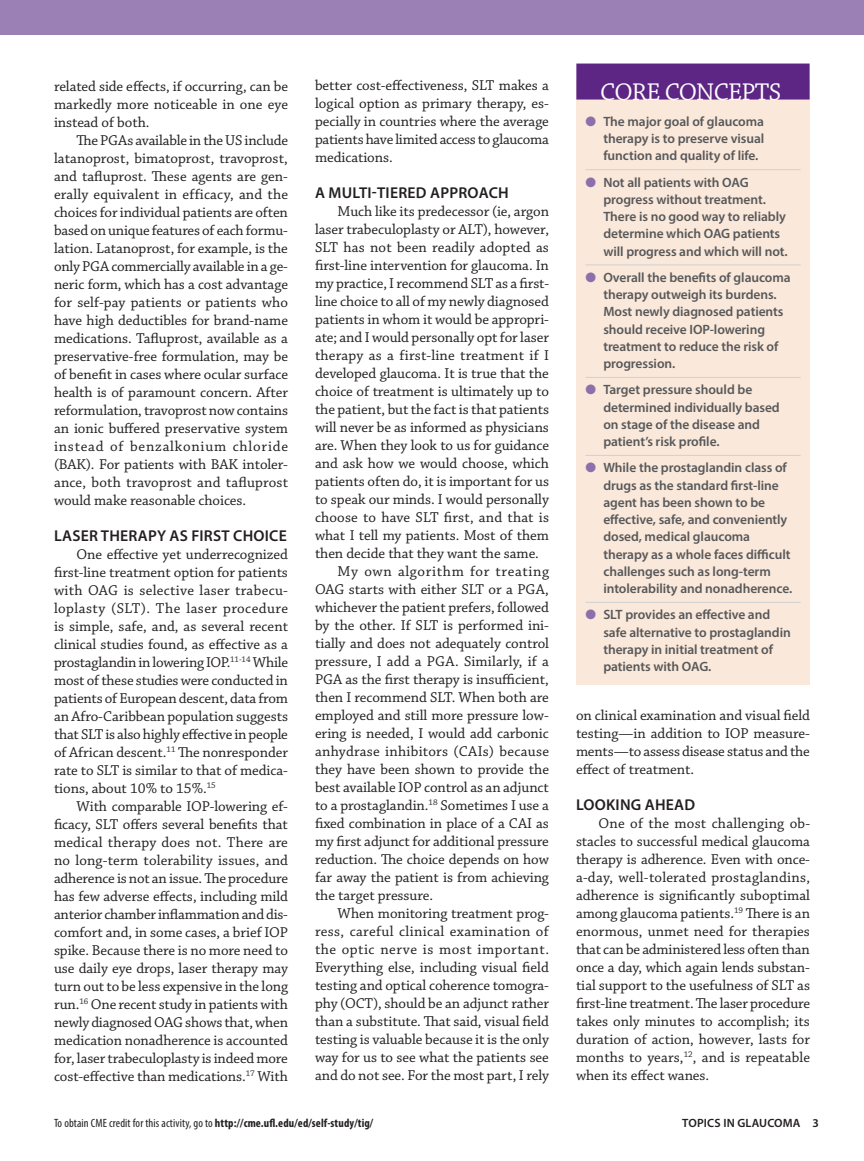
<style>
.page{position:relative;width:864px;height:1161px;background:#fff}
.page>*{position:absolute;margin:0;border:0;box-sizing:border-box;transform-origin:0 0}
.t1{font:25.5px "Chaparral Pro";letter-spacing:-.03em;color:#fff}
.t2{font:600 15.75px "Myriad Pro";letter-spacing:.015em;color:#231f20}
.t3{font:15px/18px "Chaparral Pro";letter-spacing:-.005em;color:#231f20;text-align:justify}
.t4{font:15px "Chaparral Pro";letter-spacing:.015em;color:#231f20}
.t5{font:15px "Chaparral Pro";letter-spacing:.02em;color:#231f20}
.t6{font:15px "Chaparral Pro";letter-spacing:.03em;color:#231f20}
.t7{font:15px "Chaparral Pro";letter-spacing:.045em;color:#231f20}
.t8{font:600 13.5px/17.2px "Myriad Pro";letter-spacing:-.005em;color:#57585a}
.t9{font:condensed 12px "Myriad Pro";letter-spacing:.01em;color:#231f20}
.t10{font:600 12px "Myriad Pro";letter-spacing:.015em;color:#231f20}
.s1{color:#8d6fab}
.s2{font-weight:700}
</style>
<div class="page">
<div style="left:0;top:0;width:864px;height:35px;background:#9b80b6"></div>
<div style="left:576px;top:81px;width:234px;height:604px;background:#fae8da"></div>
<div style="left:576px;top:64px;width:234px;height:36px;background:#5d2584"></div>
<hr style="left:585px;top:169px;width:216px;height:1px;background:#d1d2d4">
<hr style="left:585px;top:265px;width:216px;height:1px;background:#d1d2d4">
<hr style="left:585px;top:377px;width:216px;height:1px;background:#d1d2d4">
<hr style="left:585px;top:455px;width:216px;height:1px;background:#d1d2d4">
<hr style="left:585px;top:602px;width:216px;height:1px;background:#d1d2d4">
<p class="t3" style="left:54px;top:78px;width:236px">related side effects, if occurring, can be markedly more noticeable in one eye instead of both.</p>
<p class="t3" style="left:54px;top:132px;width:236px;text-indent:22px">The PGAs available in the US include latanoprost, bimatoprost, travoprost, and tafluprost. These agents are gen&shy;erally equivalent in efficacy, and the choices for individual patients are often based on unique features of each formu&shy;lation. Latanoprost, for example, is the only PGA commercially available in a ge&shy;neric form, which has a cost advantage for self-pay patients or patients who have high deductibles for brand-name medications. Tafluprost, available as a preservative-free formulation, may be of benefit in cases where ocular surface health is of paramount concern. After reformulation, travoprost now contains an ionic buffered preservative system instead of benzalkonium chloride (BAK). For patients with BAK intoler&shy;ance, both travoprost and tafluprost would make reasonable choices.</p>
<p class="t2" style="left:54px;top:526px;width:234px">LASER THERAPY AS FIRST CHOICE</p>
<p class="t3" style="left:54px;top:546px;width:236px;text-indent:23px">One effective yet underrecognized first-line treatment option for patients with OAG is selective laser trabecu&shy;loplasty (SLT). The laser procedure is simple, safe, and, as several recent clinical studies found, as effective as a prostaglandin in lowering IOP.<sup>11-14</sup> While most of these studies were conducted in patients of European descent, data from an Afro-Caribbean population suggests that SLT is also highly effective in people of African descent.<sup>11</sup> The nonresponder rate to SLT is similar to that of medica&shy;tions, about 10% to 15%.<sup>15</sup></p>
<p class="t3" style="left:54px;top:798px;width:236px;text-indent:22px">With comparable IOP-lowering ef&shy;ficacy, SLT offers several benefits that medical therapy does not. There are no long-term tolerability issues, and adherence is not an issue. The procedure has few adverse effects, including mild anterior chamber inflammation and dis&shy;comfort and, in some cases, a brief IOP spike. Because there is no more need to use daily eye drops, laser therapy may turn out to be less expensive in the long run.<sup>16</sup> One recent study in patients with newly diagnosed OAG shows that, when medication nonadherence is accounted for, laser trabeculoplasty is indeed more cost-effective than medications.<sup>17</sup> With</p>
<p class="t3" style="left:315px;top:77px;width:236px">better cost-effectiveness, SLT makes a logical option as primary therapy, es&shy;pecially in countries where the average patients have limited access to glaucoma medications.</p>
<p class="t2" style="left:315px;top:183px;width:195px">A MULTI-TIERED APPROACH</p>
<p class="t3" style="left:338px;top:203px;width:213px">Much like its predecessor (ie, argon</p>
<p class="t3" style="left:315px;top:221px;width:236px">laser trabeculoplasty or ALT), however,</p>
<p class="t3" style="left:315px;top:239px;width:235px">SLT has not been readily adopted as</p>
<p class="t3" style="left:315px;top:257px;width:236px">first-line intervention for glaucoma. In</p>
<p class="t3" style="left:315px;top:275px;width:236px">my practice, I recommend SLT as a first-</p>
<p class="t3" style="left:315px;top:293px;width:236px">line choice to all of my newly diagnosed</p>
<p class="t3" style="left:315px;top:311px;width:235px">patients in whom it would be appropri-</p>
<p class="t3" style="left:315px;top:329px;width:236px">ate; and I would personally opt for laser</p>
<p class="t4" style="left:315px;top:347px;width:235px">therapy as a first-line treatment if I</p>
<p class="t3" style="left:315px;top:365px;width:235px">developed glaucoma. It is true that the</p>
<p class="t3" style="left:315px;top:383px;width:236px">choice of treatment is ultimately up to</p>
<p class="t3" style="left:315px;top:401px;width:236px">the patient, but the fact is that patients</p>
<p class="t3" style="left:315px;top:419px;width:235px">will never be as informed as physicians</p>
<p class="t3" style="left:315px;top:437px;width:235px">are. When they look to us for guidance</p>
<p class="t3" style="left:315px;top:455px;width:235px">and ask how we would choose, which</p>
<p class="t3" style="left:315px;top:473px;width:236px">patients often do, it is important for us</p>
<p class="t3" style="left:315px;top:491px;width:235px">to speak our minds. I would personally</p>
<p class="t3" style="left:315px;top:509px;width:236px">choose to have SLT first, and that is</p>
<p class="t3" style="left:315px;top:527px;width:235px">what I tell my patients. Most of them</p>
<p class="t3" style="left:315px;top:545px;width:225px">then decide that they want the same.</p>
<p class="t7" style="left:338px;top:563px;width:213px">My own algorithm for treating</p>
<p class="t3" style="left:315px;top:581px;width:235px">OAG starts with either SLT or a PGA,</p>
<p class="t3" style="left:315px;top:599px;width:236px">whichever the patient prefers, followed</p>
<p class="t3" style="left:315px;top:617px;width:236px">by the other. If SLT is performed ini-</p>
<p class="t3" style="left:315px;top:635px;width:236px">tially and does not adequately control</p>
<p class="t3" style="left:315px;top:653px;width:235px">pressure, I add a PGA. Similarly, if a</p>
<p class="t3" style="left:315px;top:671px;width:235px">PGA as the first therapy is insufficient,</p>
<p class="t3" style="left:315px;top:689px;width:235px">then I recommend SLT. When both are</p>
<p class="t3" style="left:315px;top:707px;width:236px">employed and still more pressure low-</p>
<p class="t3" style="left:315px;top:725px;width:235px">ering is needed, I would add carbonic</p>
<p class="t4" style="left:315px;top:743px;width:236px">anhydrase inhibitors (CAIs) because</p>
<p class="t3" style="left:315px;top:761px;width:236px">they have been shown to provide the</p>
<p class="t3" style="left:315px;top:779px;width:235px">best available IOP control as an adjunct</p>
<p class="t3" style="left:315px;top:797px;width:236px">to a prostaglandin.<sup>18</sup> Sometimes I use a</p>
<p class="t3" style="left:315px;top:815px;width:236px">fixed combination in place of a CAI as</p>
<p class="t3" style="left:315px;top:833px;width:235px">my first adjunct for additional pressure</p>
<p class="t3" style="left:315px;top:851px;width:235px">reduction. The choice depends on how</p>
<p class="t3" style="left:315px;top:869px;width:235px">far away the patient is from achieving</p>
<p class="t3" style="left:315px;top:887px;width:120px">the target pressure.</p>
<p class="t3" style="left:338px;top:905px;width:213px">When monitoring treatment prog-</p>
<p class="t5" style="left:315px;top:923px;width:235px">ress, careful clinical examination of</p>
<p class="t6" style="left:315px;top:941px;width:236px">the optic nerve is most important.</p>
<p class="t3" style="left:315px;top:959px;width:235px">Everything else, including visual field</p>
<p class="t3" style="left:315px;top:977px;width:236px">testing and optical coherence tomogra-</p>
<p class="t3" style="left:315px;top:995px;width:236px">phy (OCT), should be an adjunct rather</p>
<p class="t3" style="left:315px;top:1013px;width:235px">than a substitute. That said, visual field</p>
<p class="t3" style="left:315px;top:1031px;width:236px">testing is valuable because it is the only</p>
<p class="t3" style="left:315px;top:1049px;width:235px">way for us to see what the patients see</p>
<p class="t3" style="left:315px;top:1067px;width:236px">and do not see. For the most part, I rely</p>
<h1 class="t1" style="left:600px;top:77px;width:183px">CORE CONCEPTS</h1>
<p class="t8" style="left:603px;top:112px;width:163px;text-align:justify;text-indent:-18px"><span class="s1">●</span> The major goal of glaucoma therapy is to preserve visual function and quality of life.</p>
<p class="t8" style="left:603px;top:173px;width:186px;text-indent:-18px"><span class="s1">●</span> Not all patients with OAG progress without treatment.<br>There is no good way to reliably determine which OAG patients will progress and which will not.</p>
<p class="t8" style="left:603px;top:268px;width:189px;text-indent:-18px"><span class="s1">●</span> Overall the benefits of glaucoma therapy outweigh its burdens.<br>Most newly diagnosed patients should receive IOP-lowering treatment to reduce the risk of progression.</p>
<p class="t8" style="left:603px;top:381px;width:178px;text-indent:-18px"><span class="s1">●</span> Target pressure should be determined individually based on stage of the disease and patient’s risk profile.</p>
<p class="t8" style="left:603px;top:459px;width:190px;text-indent:-18px"><span class="s1">●</span> While the prostaglandin class of drugs as the standard first-line agent has been shown to be effective, safe, and conveniently dosed, medical glaucoma therapy as a whole faces difficult challenges such as long-term intolerability and nonadherence.</p>
<p class="t8" style="left:603px;top:606px;width:189px;text-indent:-18px"><span class="s1">●</span> SLT provides an effective and safe alternative to prostaglandin therapy in initial treatment of patients with OAG.</p>
<p class="t3" style="left:576px;top:707px;width:235px">on clinical examination and visual field testing—in addition to IOP measure&shy;ments—to assess disease status and the effect of treatment.</p>
<p class="t2" style="left:576px;top:795px;width:121px">LOOKING AHEAD</p>
<p class="t3" style="left:576px;top:815px;width:236px;text-indent:23px">One of the most challenging ob&shy;stacles to successful medical glaucoma therapy is adherence. Even with once&shy;a-day, well-tolerated prostaglandins, adherence is significantly suboptimal among glaucoma patients.<sup>19</sup> There is an enormous, unmet need for therapies that can be administered less often than once a day, which again lends substan&shy;tial support to the usefulness of SLT as first-line treatment. The laser procedure takes only minutes to accomplish; its duration of action, however, lasts for months to years,<sup>12</sup>, and is repeatable when its effect wanes.</p>
<p class="t9" style="left:54px;top:1115px;width:321px">To obtain CME credit for this activity, go to <span class="s2">http://cme.ufl.edu/ed/self-study/tig/</span></p>
<p class="t10" style="left:682px;top:1115px;width:138px">TOPICS IN GLAUCOMA 3</p>
</div>
